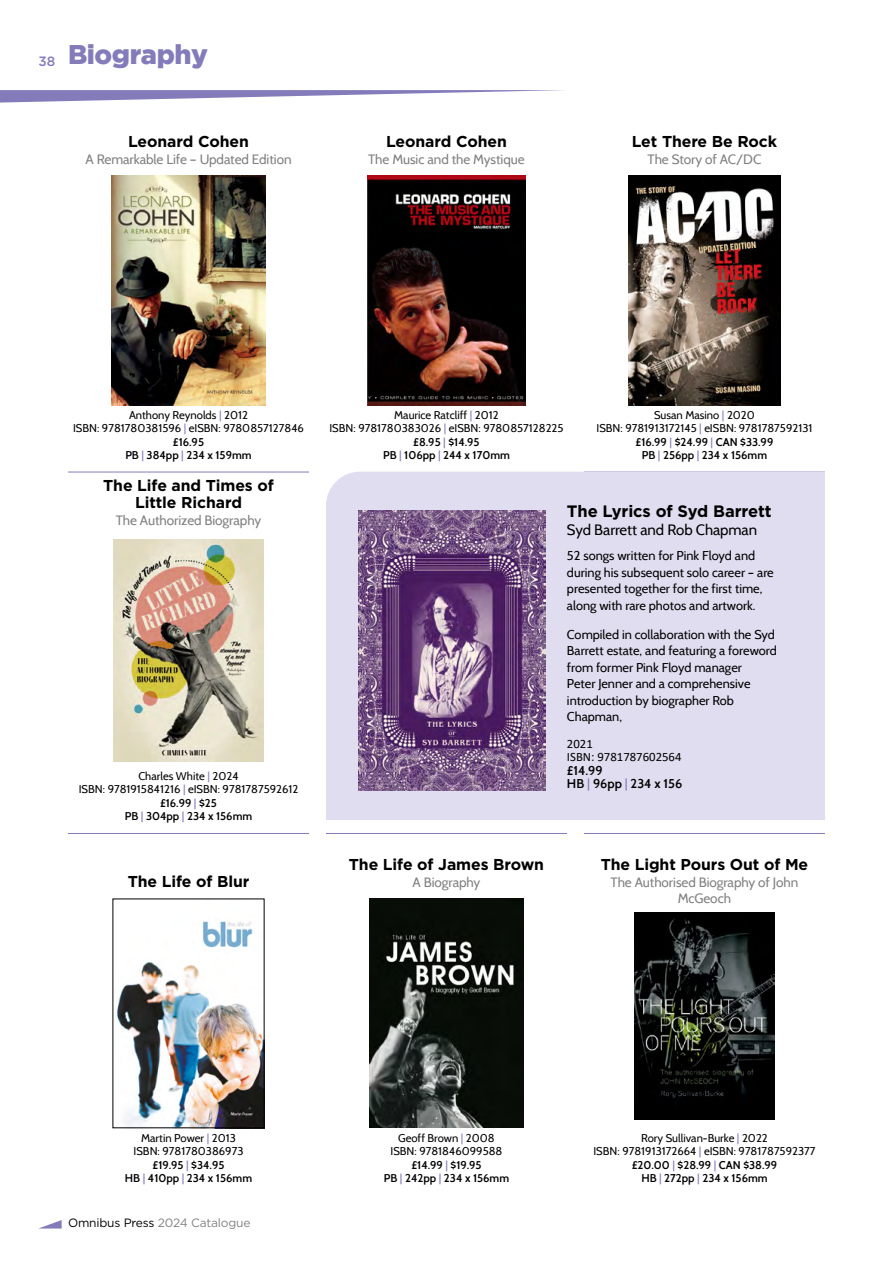
<style>
.page{position:relative;width:893px;height:1263px;background:#fff}
.page>*{position:absolute;margin:0;border:0;box-sizing:border-box;transform-origin:0 0}
.t1{font:900 27px "Gotham";letter-spacing:-.015em;color:#847cba}
.t2{font:700 16.5px "Gotham";letter-spacing:-.005em;color:#000}
.t3{font:700 15.75px/17.2px "Gotham";letter-spacing:-.005em;color:#000;text-align:center}
.t4{font:15px "Cabin";letter-spacing:-.005em;color:#000}
.t5{font:13.5px/16.5px "Cabin";letter-spacing:-.005em;color:#808080;text-align:center}
.t6{font:12.75px/16.5px "Cabin";color:#000}
.t7{font:12.75px/13.5px "Calibri";color:#000}
.t8{font:600 12.75px/13.5px "Cabin";color:#000}
.t9{font:12px "Gotham";letter-spacing:-.015em;color:#808285}
.t10{font:11.25px/13.5px "Cabin";color:#000;text-align:center}
.s1{font-weight:500;font-size:13.5px}
.s2{color:#847cba}
.s3{font-weight:600}
.s4{font-weight:600;color:#847cba}
.s5{color:#000}
</style>
<div class="page">
<hr style="left:68px;top:472px;width:241px;height:1px;background:#847cba">
<hr style="left:68px;top:833px;width:241px;height:1px;background:#847cba">
<hr style="left:326px;top:833px;width:241px;height:1px;background:#847cba">
<hr style="left:584px;top:833px;width:241px;height:1px;background:#847cba">
<svg style="left:40px;top:1220px;width:22px;height:8px"></svg>
<svg style="left:0;top:90px;width:563px;height:13px"></svg>
<img style="left:635px;top:912px;width:139px;height:208px">
<img style="left:370px;top:898px;width:153px;height:229px">
<img style="left:116px;top:921px;width:146px;height:205px">
<img style="left:114px;top:539px;width:149px;height:222px">
<img style="left:628px;top:176px;width:153px;height:229px">
<img style="left:368px;top:176px;width:157px;height:229px">
<img style="left:112px;top:176px;width:153px;height:229px">
<div style="left:326px;top:472px;width:499px;height:348px;background:#dfddef"></div>
<img style="left:359px;top:511px;width:186px;height:279px">
<div style="left:113px;top:898px;width:151px;height:230px;border:1px solid #000"></div>
<h1 class="t1" style="left:38px;top:39px;width:171px"><span class="s1">38</span> Biography</h1>
<h3 class="t3" style="left:128px;top:133px;width:122px">Leonard Cohen</h3>
<p class="t5" style="left:85px;top:151px;width:208px">A Remarkable Life – Updated Edition</p>
<h3 class="t3" style="left:386px;top:133px;width:122px">Leonard Cohen</h3>
<p class="t5" style="left:368px;top:151px;width:158px">The Music and the Mystique</p>
<h3 class="t3" style="left:632px;top:133px;width:147px">Let There Be Rock</h3>
<p class="t5" style="left:648px;top:151px;width:115px">The Story of AC/DC</p>
<p class="t10" style="left:73px;top:408px;width:232px">Anthony Reynolds <span class="s2">|</span> 2012<br>ISBN: 9781780381596 <span class="s2">|</span> eISBN: 9780857127846 <span class="s3">£16.95<br>PB</span> <span class="s4">|</span> <span class="s3">384pp</span> <span class="s4">|</span> <span class="s3">234 x 159mm</span></p>
<h3 class="t3" style="left:103px;top:477px;width:172px">The Life and Times of<br>Little Richard</h3>
<p class="t5" style="left:116px;top:512px;width:147px">The Authorized Biography</p>
<p class="t10" style="left:79px;top:769px;width:221px">Charles White <span class="s2">|</span> 2024<br>ISBN: 9781915841216 <span class="s2">|</span> eISBN: 9781787592612 <span class="s3">£16.99</span> <span class="s4">|</span> <span class="s3">$25<br>PB</span> <span class="s4">|</span> <span class="s3">304pp</span> <span class="s4">|</span> <span class="s3">234 x 156mm</span></p>
<h3 class="t3" style="left:128px;top:872px;width:123px">The Life of Blur</h3>
<p class="t10" style="left:329px;top:408px;width:236px">Maurice Ratcliff <span class="s2">|</span> 2012<br>ISBN: 9781780383026 <span class="s2">|</span> eISBN: 9780857128225 <span class="s3">£8.95</span> <span class="s4">|</span> <span class="s3">$14.95<br>PB</span> <span class="s4">|</span> <span class="s3">106pp</span> <span class="s4">|</span> <span class="s3">244 x 170mm</span></p>
<p class="t10" style="left:596px;top:408px;width:217px">Susan Masino <span class="s2">|</span> 2020<br>ISBN: 9781913172145 <span class="s2">|</span> eISBN: 9781787592131 <span class="s3">£16.99</span> <span class="s4">|</span> <span class="s3">$24.99</span> <span class="s4">|</span> <span class="s3">CAN $33.99<br>PB</span> <span class="s4">|</span> <span class="s3">256pp</span> <span class="s4">|</span> <span class="s3">234 x 156mm</span></p>
<h2 class="t2" style="left:567px;top:500px;width:206px">The Lyrics of Syd Barrett</h2>
<h3 class="t4" style="left:567px;top:520px;width:192px">Syd Barrett and Rob Chapman</h3>
<p class="t6" style="left:567px;top:547px;width:208px">52 songs written for Pink Floyd and during his subsequent solo career – are presented together for the first time, along with rare photos and artwork.</p>
<p class="t6" style="left:567px;top:626px;width:211px">Compiled in collaboration with the Syd<br>Barrett estate, and featuring a foreword from former Pink Floyd manager<br>Peter Jenner and a comprehensive introduction by biographer Rob<br>Chapman,</p>
<p class="t7" style="left:567px;top:736px;width:116px">2021<br>ISBN: 9781787602564</p>
<p class="t8" style="left:567px;top:763px;width:117px">£14.99<br>HB <span class="s2">|</span> 96pp <span class="s2">|</span> 234 x 156</p>
<h3 class="t3" style="left:349px;top:856px;width:197px">The Life of James Brown</h3>
<p class="t5" style="left:413px;top:873px;width:69px">A Biography</p>
<h3 class="t3" style="left:601px;top:856px;width:209px">The Light Pours Out of Me</h3>
<p class="t5" style="left:611px;top:873px;width:189px">The Authorised Biography of John<br>McGeoch</p>
<p class="t10" style="left:125px;top:1131px;width:129px">Martin Power <span class="s2">|</span> 2013<br>ISBN: 9781780386973 <span class="s3">£19.95</span> <span class="s4">|</span> <span class="s3">$34.95<br>HB</span> <span class="s4">|</span> <span class="s3">410pp</span> <span class="s4">|</span> <span class="s3">234 x 156mm</span></p>
<p class="t9" style="left:68px;top:1216px;width:184px"><span class="s5">Omnibus Press</span> 2024 Catalogue</p>
<p class="t10" style="left:384px;top:1131px;width:127px">Geoff Brown <span class="s2">|</span> 2008<br>ISBN: 9781846099588 <span class="s3">£14.99</span> <span class="s4">|</span> <span class="s3">$19.95<br>PB</span> <span class="s4">|</span> <span class="s3">242pp</span> <span class="s4">|</span> <span class="s3">234 x 156mm</span></p>
<p class="t10" style="left:593px;top:1131px;width:224px">Rory Sullivan-Burke <span class="s2">|</span> 2022<br>ISBN: 9781913172664 <span class="s4">|</span> eISBN: 9781787592377 <span class="s3">£20.00</span> <span class="s4">|</span> <span class="s3">$28.99</span> <span class="s4">|</span> <span class="s3">CAN $38.99<br>HB</span> <span class="s4">|</span> <span class="s3">272pp</span> <span class="s4">|</span> <span class="s3">234 x 156mm</span></p>
</div>
